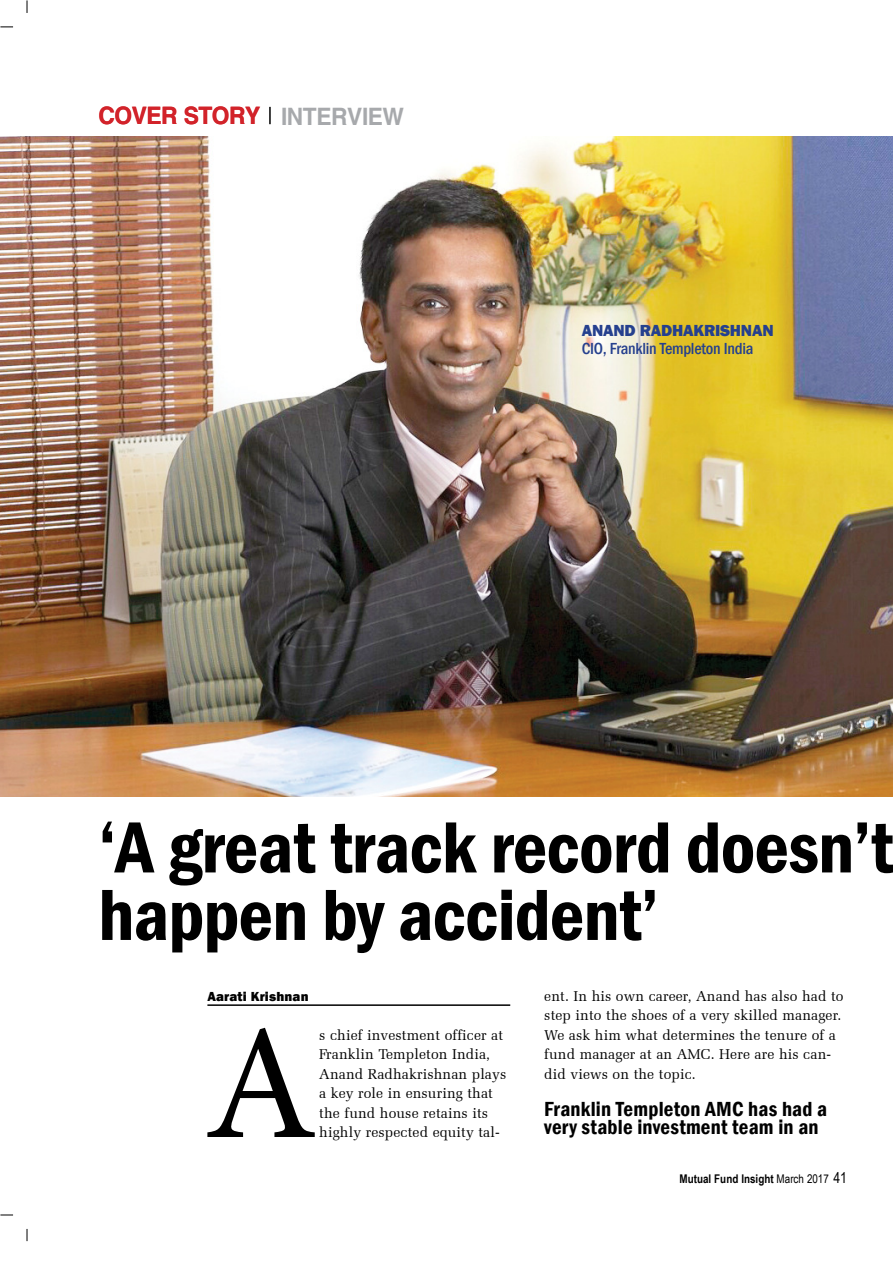
<style>
.page{position:relative;width:893px;height:1263px;background:#fff}
.page>*{position:absolute;margin:0;border:0;box-sizing:border-box;transform-origin:0 0}
.t1{font:164.25px "Minion Pro";color:#000}
.t2{font:600 condensed 75px/67.5px "Franklin Gothic";letter-spacing:-.01em;color:#000}
.t3{font:700 24px "Helvetica";letter-spacing:-.02em;color:#d2232a;scale:.95 1}
.t4{font:700 24px "Helvetica";letter-spacing:-.02em;color:#a7a9ac;scale:.95 1}
.t5{font:600 condensed 21px/18px "Franklin Gothic";letter-spacing:.01em;color:#000}
.t6{font:500 condensed 16.5px "Franklin Gothic";letter-spacing:-.015em;color:#25408e}
.t7{font:800 16.5px "Franklin Gothic";letter-spacing:-.015em;color:#25408e}
.t8{font:14.25px/19.5px "Zapf Elliptical 711 BT";letter-spacing:.01em;color:#000}
.t9{font:800 13.5px "Franklin Gothic";letter-spacing:.01em;color:#000}
.t10{font:700 12px "Arial Narrow";color:#000}
.s1{font-weight:400}
.s2{font-weight:400;font-size:15px}
</style>
<div class="page">
<img style="left:0;top:137px;width:892px;height:660px">
<svg style="left:27px;top:0;width:1px;height:13px"></svg>
<svg style="left:27px;top:1229px;width:1px;height:12px"></svg>
<svg style="left:0;top:27px;width:13px;height:1px"></svg>
<svg style="left:0;top:1215px;width:13px;height:1px"></svg>
<hr style="left:207px;top:1004px;width:303px;height:2px;background:#000">
<svg style="left:269px;top:107px;width:2px;height:17px"></svg>
<h3 class="t3" style="left:98px;top:102px;width:172px">COVER STORY</h3>
<h3 class="t4" style="left:281px;top:103px;width:131px">INTERVIEW</h3>
<p class="t7" style="left:581px;top:320px;width:193px">ANAND RADHAKRISHNAN</p>
<p class="t6" style="left:581px;top:341px;width:173px">CIO, Franklin Templeton India</p>
<h2 class="t2" style="left:98px;top:817px;width:796px">‘A great track record doesn’t happen by accident’</h2>
<p class="t9" style="left:207px;top:988px;width:103px">Aarati Krishnan</p>
<h1 class="t1" style="left:204px;top:984px;width:115px">A</h1>
<p class="t8" style="left:319px;top:1026px;width:188px">s chief investment officer at<br>Franklin Templeton India,<br>Anand Radhakrishnan plays a key role in ensuring that the fund house retains its highly respected equity tal-</p>
<p class="t8" style="left:544px;top:987px;width:301px">ent. In his own career, Anand has also had to step into the shoes of a very skilled manager.<br>We ask him what determines the tenure of a fund manager at an AMC. Here are his can&shy;did views on the topic.</p>
<h3 class="t5" style="left:544px;top:1101px;width:284px">Franklin Templeton AMC has had a very stable investment team in an</h3>
<p class="t10" style="left:679px;top:1174px;width:169px">Mutual Fund Insight <span class="s1">March 2017</span> <span class="s2">41</span></p>
</div>
